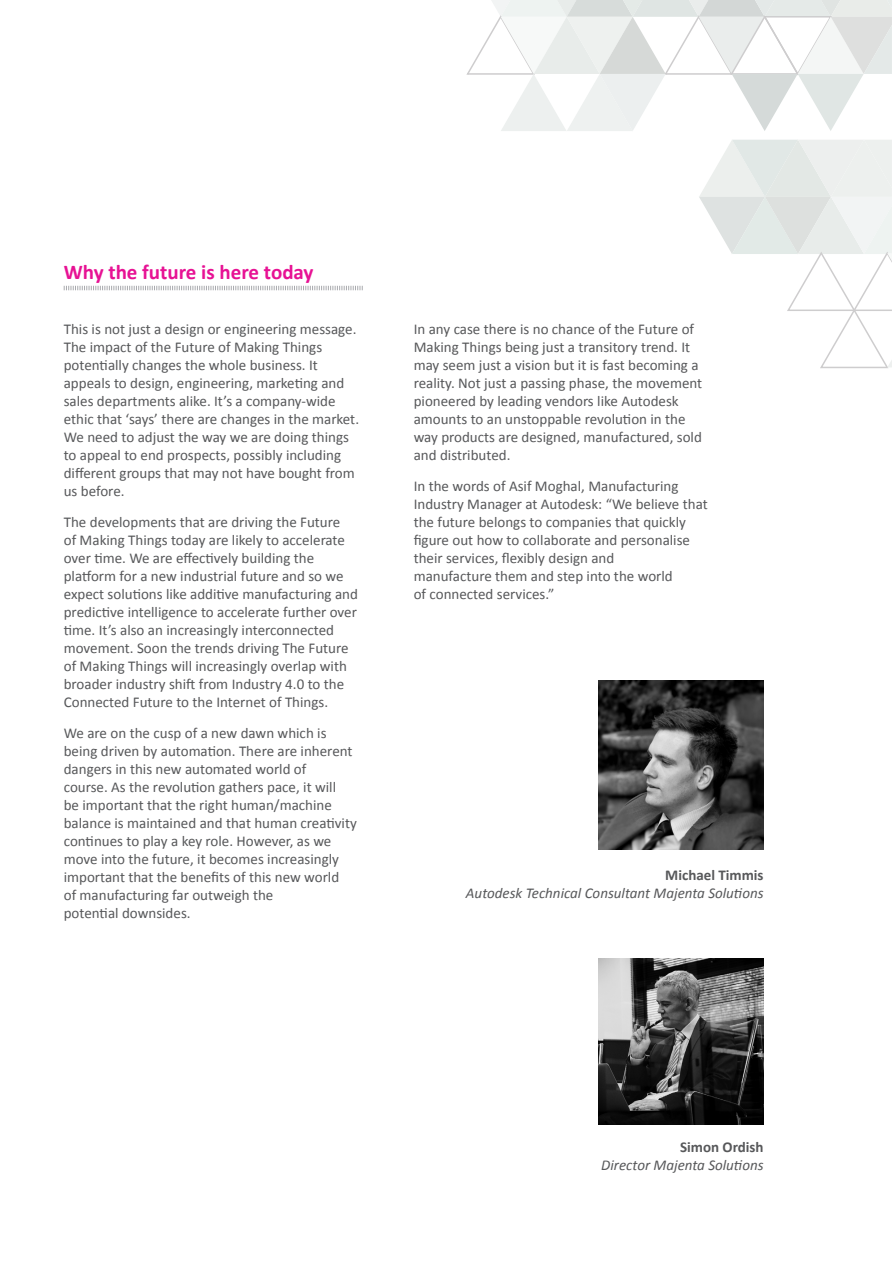
<style>
.page{position:relative;width:893px;height:1263px;background:#fff}
.page>*{position:absolute;margin:0;border:0;box-sizing:border-box;transform-origin:0 0}
.t1{font:700 21px "Calibri";color:#e71294}
.t2{font:15px/18px "Calibri";color:#57585a}
.t3{font:italic 15px "Calibri";color:#57585a}
.t4{font:700 15px "Calibri";color:#57585a}
</style>
<div class="page">
<svg style="left:466px;top:0;width:426px;height:131px"></svg>
<svg style="left:699px;top:140px;width:193px;height:228px"></svg>
<svg style="left:64px;top:286px;width:299px;height:4px"></svg>
<img style="left:598px;top:680px;width:166px;height:170px">
<img style="left:598px;top:958px;width:166px;height:166px">
<p class="t1" style="left:64px;top:259px;width:251px">Why the future is here today</p>
<p class="t2" style="left:64px;top:320px;width:297px">This is not just a design or engineering message.<br>The impact of the Future of Making Things potentially changes the whole business. It appeals to design, engineering, marketing and sales departments alike. It’s a company-wide ethic that ‘says’ there are changes in the market.<br>We need to adjust the way we are doing things to appeal to end prospects, possibly including different groups that may not have bought from us before.</p>
<p class="t2" style="left:64px;top:513px;width:296px">The developments that are driving the Future<br>of Making Things today are likely to accelerate over time. We are effectively building the platform for a new industrial future and so we expect solutions like additive manufacturing and predictive intelligence to accelerate further over time. It’s also an increasingly interconnected movement. Soon the trends driving The Future of Making Things will increasingly overlap with broader industry shift from Industry 4.0 to the Connected Future to the Internet of Things.</p>
<p class="t2" style="left:64px;top:724px;width:295px">We are on the cusp of a new dawn which is being driven by automation. There are inherent dangers in this new automated world of<br>course. As the revolution gathers pace, it will<br>be important that the right human/machine balance is maintained and that human creativity continues to play a key role. However, as we move into the future, it becomes increasingly important that the benefits of this new world<br>of manufacturing far outweigh the<br>potential downsides.</p>
<p class="t2" style="left:414px;top:320px;width:290px">In any case there is no chance of the Future of Making Things being just a transitory trend. It may seem just a vision but it is fast becoming a reality. Not just a passing phase, the movement pioneered by leading vendors like Autodesk amounts to an unstoppable revolution in the way products are designed, manufactured, sold and distributed.</p>
<p class="t2" style="left:414px;top:477px;width:296px">In the words of Asif Moghal, Manufacturing Industry Manager at Autodesk: “We believe that the future belongs to companies that quickly figure out how to collaborate and personalise their services, flexibly design and<br>manufacture them and step into the world<br>of connected services.”</p>
<p class="t4" style="left:665px;top:865px;width:100px">Michael Timmis</p>
<p class="t3" style="left:466px;top:883px;width:299px">Autodesk Technical Consultant Majenta Solutions</p>
<p class="t4" style="left:680px;top:1137px;width:85px">Simon Ordish</p>
<p class="t3" style="left:601px;top:1154px;width:164px">Director Majenta Solutions</p>
</div>
